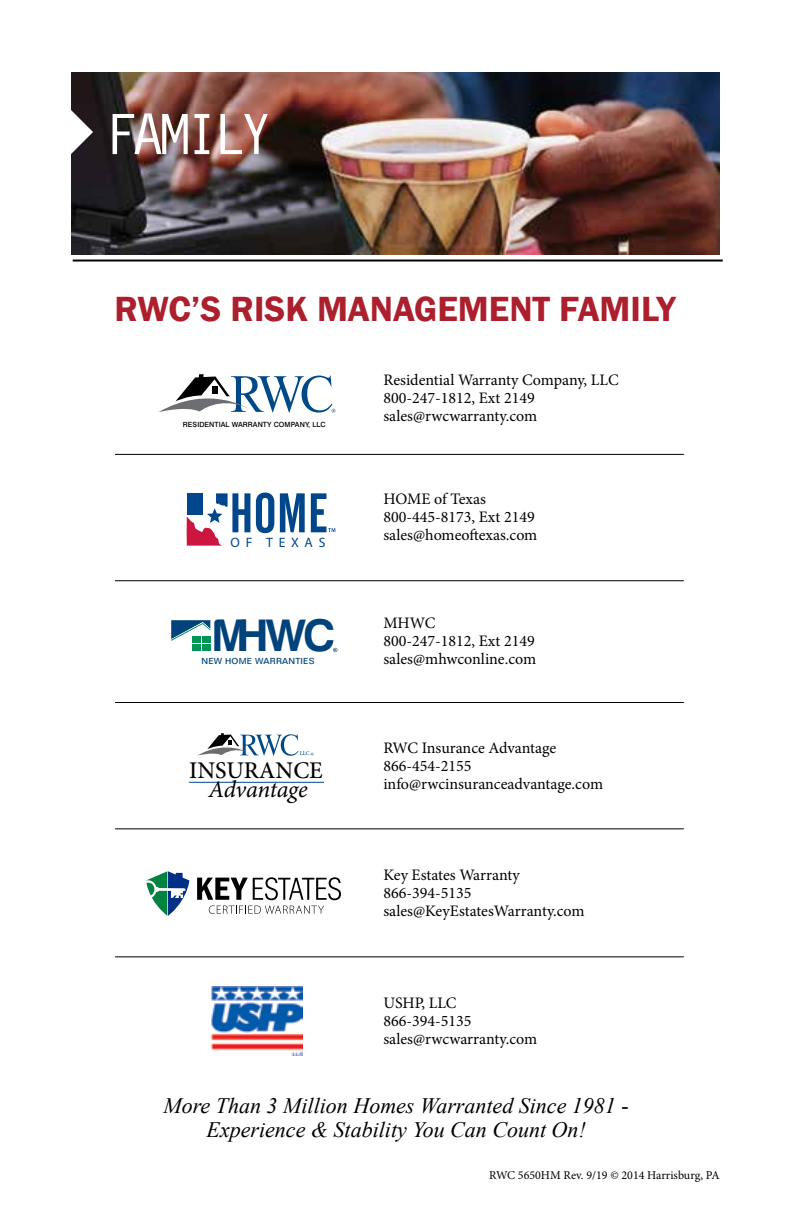
<style>
.page{position:relative;width:792px;height:1224px;background:#fff}
.page>*{position:absolute;margin:0;border:0;box-sizing:border-box;transform-origin:0 0}
.t1{font:60px "Letter Gothic 12 Pitch BT";letter-spacing:-.05em;color:#fff}
.t2{font:55.2px "Alternate Gothic No 2 BT";color:#00468b}
.t3{font:46.8px "Harabara";color:#00437b}
.t4{font:600 36px "Franklin Gothic";color:#ac1f2d}
.t5{font:500 24px "Minion Pro";color:#000}
.t6{font:italic 24px "Minion Pro";letter-spacing:-.015em;color:#000}
.t7{font:italic 22px/24px "Times New Roman";color:#000;text-align:center}
.t8{font:16px/18px "Minion Pro";color:#000}
.t9{font:13.6px "Myriad Pro";letter-spacing:.42em;color:#00468b}
.t10{font:12px "Minion Pro";color:#000}
.t11{font:500 8.6px "Folio BT";letter-spacing:.025em;color:#00437b}
.t12{font:500 7.2px "Swiss 721 BT";letter-spacing:.01em;color:#000}
.t13{font:500 5.8px "Minion Pro";color:#004988}
</style>
<div class="page">
<img style="left:72px;top:72px;width:648px;height:183px">
<svg style="left:71px;top:109px;width:22px;height:46px"></svg>
<hr style="left:73px;top:260px;width:650px;height:2px;background:#000">
<svg style="left:328px;top:528px;width:7px;height:4px"></svg>
<svg style="left:187px;top:493px;width:41px;height:53px"></svg>
<svg style="left:159px;top:374px;width:176px;height:39px"></svg>
<div style="left:193px;top:636px;width:8px;height:7px;background:#009457"></div>
<div style="left:193px;top:644px;width:8px;height:7px;background:#009457"></div>
<div style="left:202px;top:636px;width:9px;height:7px;background:#009457"></div>
<div style="left:202px;top:644px;width:9px;height:7px;background:#009457"></div>
<svg style="left:333px;top:648px;width:4px;height:4px"></svg>
<svg style="left:171px;top:620px;width:40px;height:22px"></svg>
<hr style="left:189px;top:782px;width:135px;height:1px;background:#004988">
<svg style="left:197px;top:733px;width:102px;height:23px"></svg>
<img style="left:211px;top:986px;width:92px;height:69px">
<hr style="left:115px;top:454px;width:569px;height:1px;background:#000">
<hr style="left:115px;top:580px;width:569px;height:1px;background:#000">
<hr style="left:115px;top:702px;width:569px;height:1px;background:#000">
<hr style="left:115px;top:828px;width:569px;height:1px;background:#000">
<hr style="left:115px;top:956px;width:569px;height:1px;background:#000">
<svg style="left:197px;top:877px;width:144px;height:37px"></svg>
<svg style="left:146px;top:871px;width:43px;height:45px"></svg>
<h1 class="t1" style="left:106px;top:100px;width:167px">FAMILY</h1>
<h3 class="t4" style="left:115px;top:287px;width:563px">RWC’S RISK MANAGEMENT FAMILY</h3>
<p class="t12" style="left:183px;top:420px;width:144px">RESIDENTIAL WARRANTY COMPANY, LLC</p>
<h2 class="t2" style="left:229px;top:482px;width:100px">HOME</h2>
<p class="t9" style="left:231px;top:534px;width:96px">OF TEXAS</p>
<h3 class="t3" style="left:215px;top:611px;width:122px">MHWC</h3>
<p class="t11" style="left:201px;top:656px;width:115px">NEW HOME WARRANTIES</p>
<p class="t13" style="left:300px;top:749px;width:12px">LLC</p>
<h3 class="t6" style="left:209px;top:773px;width:101px">Advantage</h3>
<h3 class="t5" style="left:189px;top:754px;width:135px">INSURANCE</h3>
<p class="t8" style="left:383px;top:371px;width:237px">Residential Warranty Company, LLC<br>800-247-1812, Ext 2149 sales@rwcwarranty.com</p>
<p class="t8" style="left:383px;top:490px;width:153px">HOME of Texas<br>800-445-8173, Ext 2149</p>
<p class="t8" style="left:383px;top:526px;width:156px">sales@homeoftexas.com</p>
<p class="t8" style="left:383px;top:614px;width:154px">MHWC<br>800-247-1812, Ext 2149 sales@mhwconline.com</p>
<p class="t8" style="left:383px;top:739px;width:221px">RWC Insurance Advantage<br>866-454-2155 info@rwcinsuranceadvantage.com</p>
<p class="t8" style="left:383px;top:866px;width:203px">Key Estates Warranty<br>866-394-5135 sales@KeyEstatesWarranty.com</p>
<p class="t8" style="left:383px;top:994px;width:155px">USHP, LLC<br>866-394-5135 sales@rwcwarranty.com</p>
<h3 class="t7" style="left:164px;top:1093px;width:467px">More Than 3 Million Homes Warranted Since 1981 -<br>Experience &amp; Stability You Can Count On!</h3>
<p class="t10" style="left:489px;top:1167px;width:232px">RWC 5650HM Rev. 9/19 © 2014 Harrisburg, PA</p>
</div>
